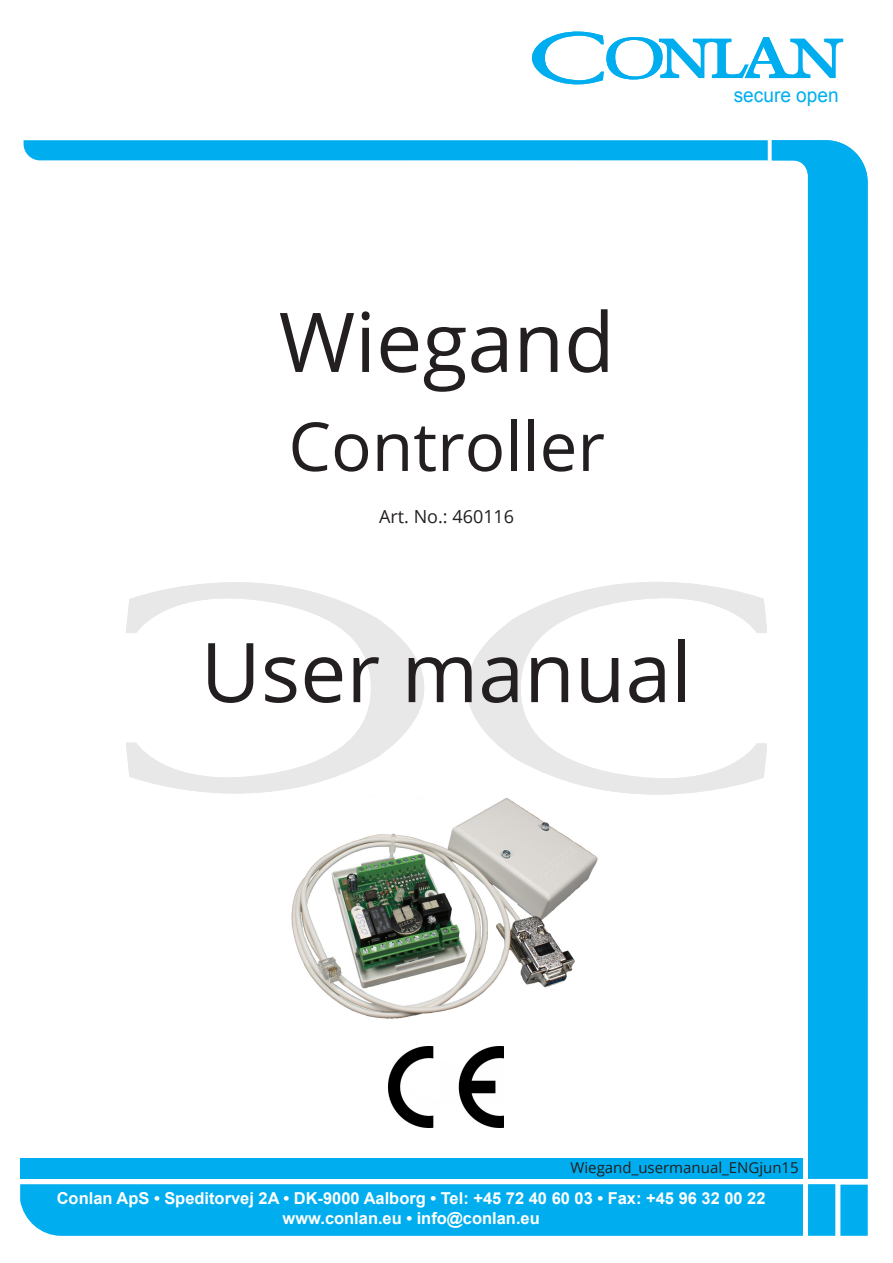
<style>
.page{position:relative;width:893px;height:1263px;background:#fff}
.page>*{position:absolute;margin:0;border:0;box-sizing:border-box;transform-origin:0 0}
.t1{font:82.5px "Open Sans";color:#231f20}
.t2{font:67.5px "Open Sans";color:#231f20}
.t3{font:19.65px "Arial";color:#00aeef}
.t4{font:18px "Open Sans";color:#231f20}
.t5{font:700 16.5px/19.8px "Arial";color:#fff;text-align:center}
.t6{font:15px "Open Sans";color:#231f20}
</style>
<div class="page">
<div style="left:20px;top:1184px;width:848px;height:52px;background:#00aeef"></div>
<div style="left:20px;top:1158px;width:783px;height:21px;background:#00aeef"></div>
<div style="left:24px;top:140px;width:744px;height:20px;background:#00aeef"></div>
<svg style="left:772px;top:140px;width:96px;height:1039px;fill:#00aeef"></svg>
<svg style="left:532px;top:32px;width:311px;height:52px"></svg>
<svg style="left:467px;top:582px;width:299px;height:213px"></svg>
<svg style="left:127px;top:582px;width:297px;height:212px"></svg>
<img style="left:389px;top:1046px;width:115px;height:81px">
<img style="left:291px;top:798px;width:307px;height:221px">
<p class="t3" style="left:734px;top:82px;width:107px">secure open</p>
<p class="t1" style="left:279px;top:285px;width:337px">Wiegand</p>
<p class="t2" style="left:288px;top:400px;width:318px">Controller</p>
<p class="t4" style="left:379px;top:504px;width:137px">Art. No.: 460116</p>
<p class="t1" style="left:201px;top:616px;width:493px">User manual</p>
<p class="t6" style="left:571px;top:1157px;width:230px">Wiegand_usermanual_ENGjun15</p>
<p class="t5" style="left:57px;top:1189px;width:710px">Conlan ApS • Speditorvej 2A • DK-9000 Aalborg • Tel: +45 72 40 60 03 • Fax: +45 96 32 00 22 www.conlan.eu • info@conlan.eu</p>
</div>
